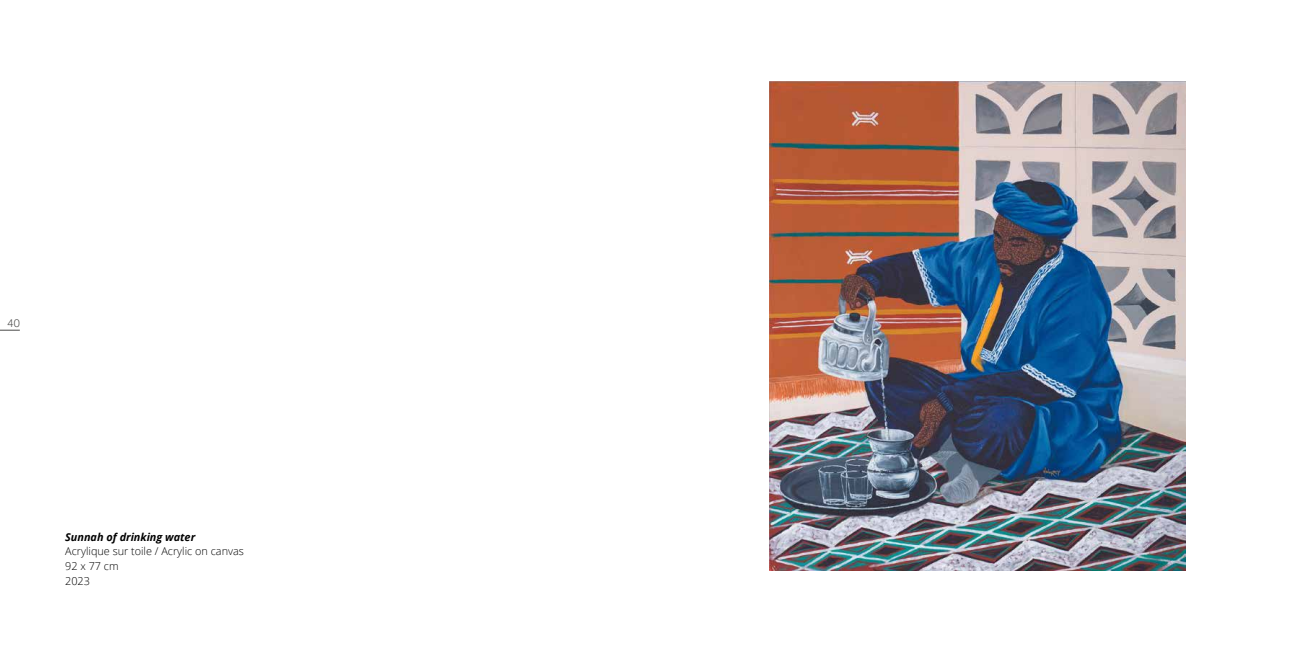
<style>
.page{position:relative;width:1304px;height:652px;background:#fff}
.page>*{position:absolute;margin:0;border:0;box-sizing:border-box;transform-origin:0 0}
.t1{font:300 11px "Helvetica Neue LT Std";color:#4a4a49}
.t2{font:300 10.9px/14.7px "Open Sans";color:#000}
.t3{font:italic 700 10.9px "Open Sans";color:#000}
</style>
<div class="page">
<img style="left:770px;top:82px;width:416px;height:489px">
<svg style="left:0;top:330px;width:20px;height:1px"></svg>
<p class="t1" style="left:8px;top:316px;width:14px">40</p>
<p class="t3" style="left:65px;top:529px;width:132px">Sunnah of drinking water</p>
<p class="t2" style="left:65px;top:544px;width:180px">Acrylique sur toile / Acrylic on canvas<br>92 x 77 cm<br>2023</p>
</div>
